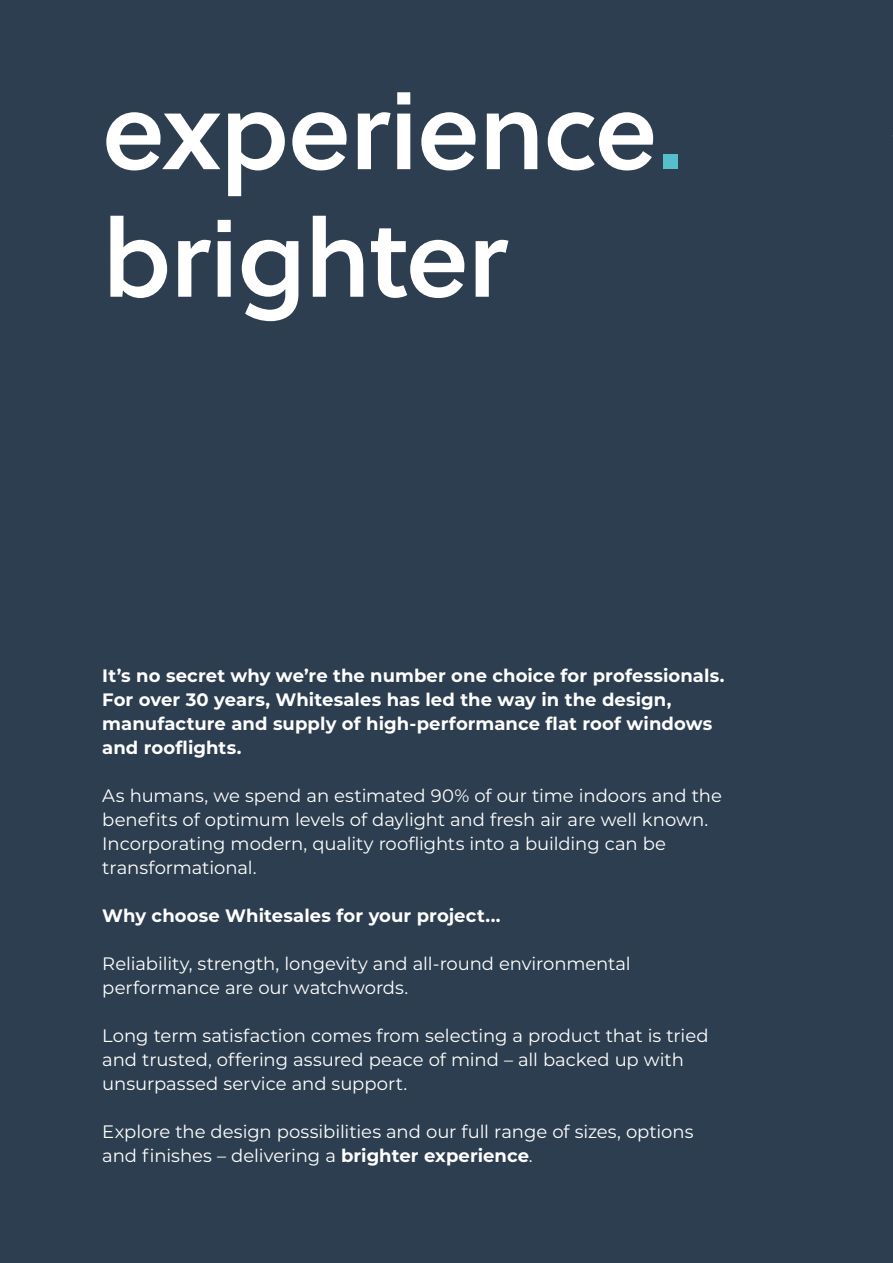
<style>
.page{position:relative;width:893px;height:1263px;background:#2c3e50}
.page>*{position:absolute;margin:0;border:0;box-sizing:border-box;transform-origin:0 0}
.t1{font:108px/127.5px "Soleil Sb";letter-spacing:-.01em;color:#fff}
.t2{font:18px/24px "Montserrat";letter-spacing:-.005em;color:#fff}
.t3{font:700 18px/24px "Montserrat";letter-spacing:.005em;color:#fff}
.s1{color:#56bfcc}
.s2{font-weight:700}
</style>
<div class="page">
<h1 class="t1" style="left:102px;top:63px;width:583px">experience<span class="s1">. </span>brighter</h1>
<p class="t3" style="left:102px;top:663px;width:624px">It’s no secret why we’re the number one choice for professionals.<br>For over 30 years, Whitesales has led the way in the design, manufacture and supply of high-performance flat roof windows and rooflights.</p>
<p class="t2" style="left:102px;top:783px;width:621px">As humans, we spend an estimated 90% of our time indoors and the benefits of optimum levels of daylight and fresh air are well known.<br>Incorporating modern, quality rooflights into a building can be transformational.</p>
<p class="t3" style="left:102px;top:903px;width:400px">Why choose Whitesales for your project...</p>
<p class="t2" style="left:102px;top:951px;width:530px">Reliability, strength, longevity and all-round environmental performance are our watchwords.</p>
<p class="t2" style="left:102px;top:1023px;width:608px">Long term satisfaction comes from selecting a product that is tried and trusted, offering assured peace of mind – all backed up with unsurpassed service and support.</p>
<p class="t2" style="left:102px;top:1119px;width:593px">Explore the design possibilities and our full range of sizes, options and finishes – delivering a <span class="s2">brighter experience</span>.</p>
</div>
